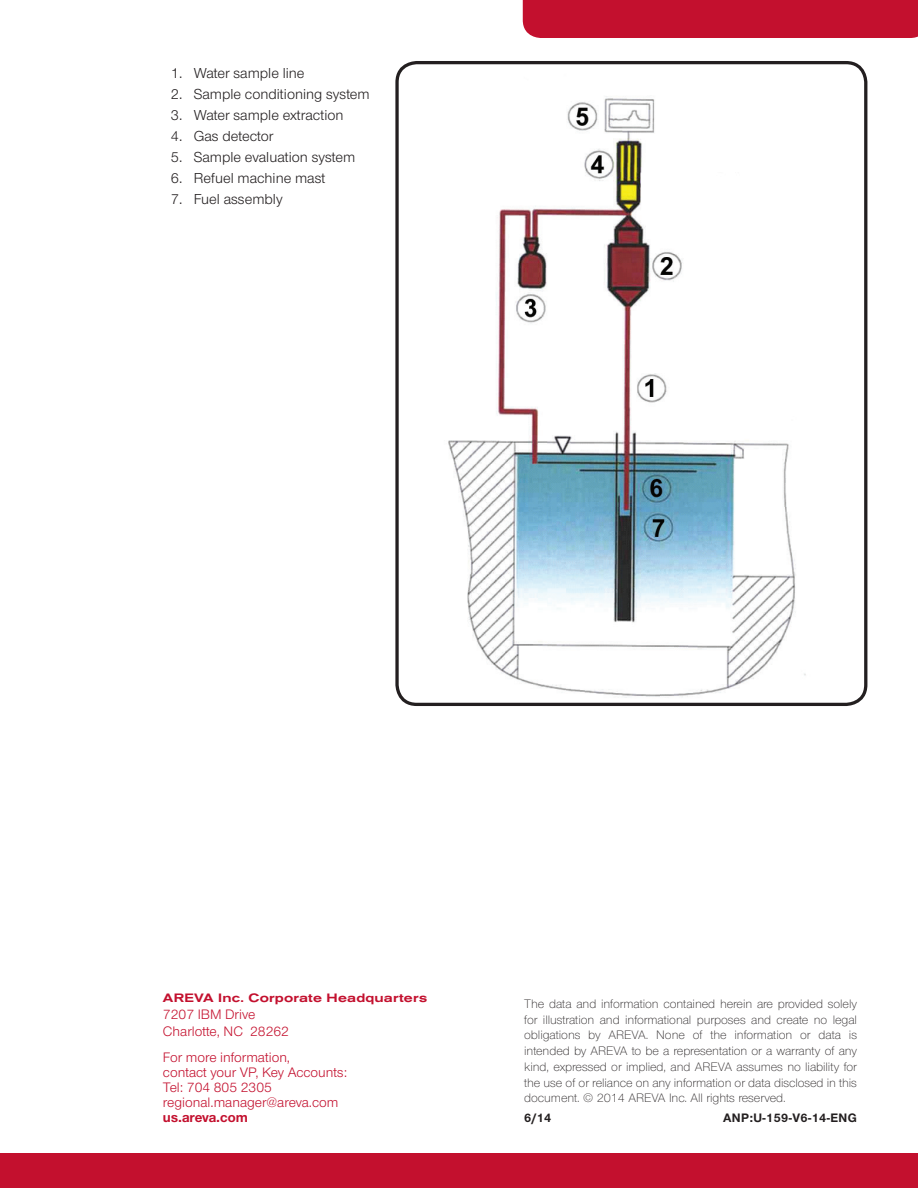
<style>
.page{position:relative;width:918px;height:1188px;background:#fff}
.page>*{position:absolute;margin:0;border:0;box-sizing:border-box;transform-origin:0 0}
.t1{font:15px "Nimbus AREVA";color:#231f20}
.contact_info{font:14.25px/15px "Nimbus AREVA";color:#c3102e}
.contact_info-2{font:14.25px/17.1px "Nimbus AREVA";color:#c5122f}
.Copyright_text{font:300 12.75px/15.8px "Nimbus AREVA";letter-spacing:-.005em;color:#231f20;text-align:justify}
.date___PB_identity{font:700 12.75px "Nimbus AREVA";letter-spacing:.03em;color:#231f20}
.AREVA_NP{font:500 expanded 12px "Akzidenz Grotesk BE";letter-spacing:.015em;color:#c3102e}
.s1{font-weight:700}
</style>
<div class="page">
<div style="left:0;top:1154px;width:918px;height:34px;background:#c3102e"></div>
<div style="left:523px;top:0;width:395px;height:38px;background:#c3102e"></div>
<img style="left:399px;top:63px;width:467px;height:640px">
<div style="left:395px;top:61px;width:472px;height:645px;border:3px solid #231f20;border-radius:20px"></div>
<p class="t1" style="left:171px;top:64px;width:135px">1. Water sample line</p>
<p class="t1" style="left:171px;top:85px;width:200px">2. Sample conditioning system</p>
<p class="t1" style="left:171px;top:106px;width:174px">3. Water sample extraction</p>
<p class="t1" style="left:171px;top:127px;width:104px">4. Gas detector</p>
<p class="t1" style="left:171px;top:148px;width:186px">5. Sample evaluation system</p>
<p class="t1" style="left:171px;top:169px;width:156px">6. Refuel machine mast</p>
<p class="t1" style="left:171px;top:190px;width:113px">7. Fuel assembly</p>
<p class="AREVA_NP" style="left:163px;top:991px;width:266px">AREVA Inc. Corporate Headquarters</p>
<p class="contact_info-2" style="left:163px;top:1006px;width:128px">7207 IBM Drive<br>Charlotte, NC 28262</p>
<p class="contact_info" style="left:163px;top:1050px;width:186px">For more information,<br>contact your VP, Key Accounts:<br>Tel: 704 805 2305</p>
<p class="contact_info" style="left:163px;top:1095px;width:177px">regional.manager@areva.com <span class="s1">us.areva.com</span></p>
<p class="Copyright_text" style="left:524px;top:996px;width:334px">The data and information contained herein are provided solely for illustration and informational purposes and create no legal obligations by AREVA. None of the information or data is intended by AREVA to be a representation or a warranty of any kind, expressed or implied, and AREVA assumes no liability for the use of or reliance on any information or data disclosed in this document. © 2014 AREVA Inc. All rights reserved.</p>
<p class="date___PB_identity" style="left:524px;top:1110px;width:28px">6/14</p>
<p class="date___PB_identity" style="left:723px;top:1110px;width:135px">ANP:U-159-V6-14-ENG</p>
</div>
